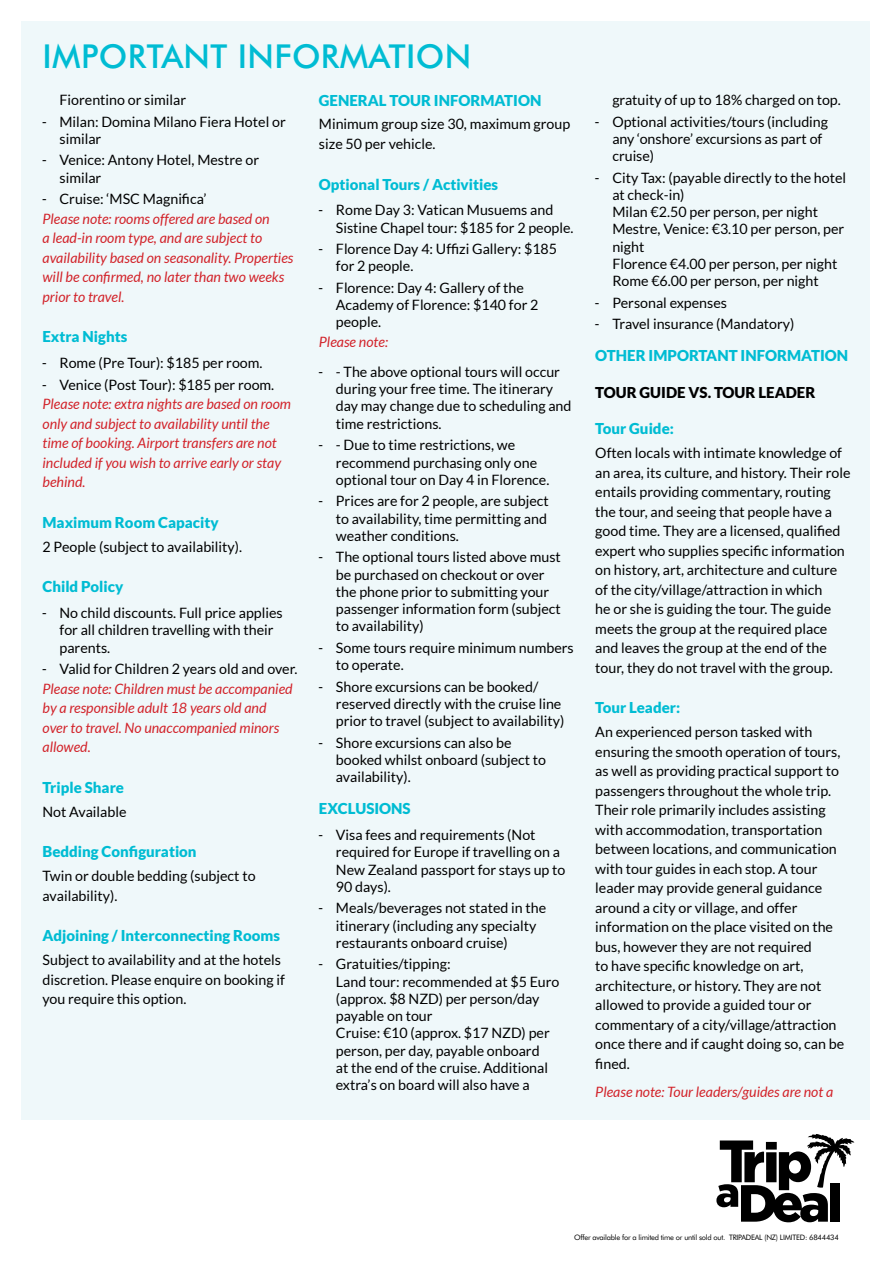
<style>
.page{position:relative;width:893px;height:1263px;background:#fff}
.page>*{position:absolute;margin:0;border:0;box-sizing:border-box;transform-origin:0 0}
.t1{font:500 33px "Futura BT";letter-spacing:.01em;color:#00bcd3}
.t2{font:900 15px "Lato";color:#00bcd3}
.t3{font:900 15px "Lato";color:#000}
.t4{font:14.25px/17.2px "Lato";color:#000}
.t5{font:italic 14.25px/19.5px "Lato";color:#d2232a}
.t6{font:7.5px "Futura BT";letter-spacing:-.03em;color:#000}
.s1{font-family:"Roboto"}
.s2{font-family:"Roboto";font-style:normal;color:#000}
.s3{font-style:normal;color:#000}
</style>
<div class="page">
<div style="left:21px;top:21px;width:849px;height:1098px;background:#eff8fa"></div>
<svg style="left:716px;top:1134px;width:138px;height:88px"></svg>
<h1 class="t1" style="left:43px;top:36px;width:430px">IMPORTANT INFORMATION</h1>
<p class="t4" style="left:60px;top:91px;width:128px">Fiorentino or similar</p>
<p class="t4" style="left:60px;top:113px;width:228px;text-indent:-17px"><span class="s1">-</span> Milan: Domina Milano Fiera Hotel or similar</p>
<p class="t4" style="left:60px;top:151px;width:201px;text-indent:-17px"><span class="s1">-</span> Venice: Antony Hotel, Mestre or similar</p>
<p class="t5" style="left:43px;top:190px;width:252px"><span class="s2">-</span> <span class="s3">Cruise: ‘MSC Magnifica’<br></span>Please note: rooms offered are based on<br>a lead-in room type, and are subject to availability based on seasonality. Properties will be confirmed, no later than two weeks prior to travel.</p>
<p class="t2" style="left:43px;top:328px;width:86px">Extra Nights</p>
<p class="t4" style="left:43px;top:354px;width:222px"><span class="s1">-</span> Rome (Pre Tour): $185 per room.</p>
<p class="t5" style="left:43px;top:375px;width:250px"><span class="s2">-</span> <span class="s3">Venice (Post Tour): $185 per room.<br></span>Please note: extra nights are based on room only and subject to availability until the time of booking. Airport transfers are not included if you wish to arrive early or stay behind.</p>
<p class="t2" style="left:43px;top:514px;width:178px">Maximum Room Capacity</p>
<p class="t4" style="left:43px;top:538px;width:201px">2 People (subject to availability).</p>
<p class="t2" style="left:43px;top:578px;width:82px">Child Policy</p>
<p class="t4" style="left:60px;top:604px;width:225px;text-indent:-17px"><span class="s1">-</span> No child discounts. Full price applies for all children travelling with their parents.</p>
<p class="t5" style="left:43px;top:660px;width:256px"><span class="s2">-</span> <span class="s3">Valid for Children 2 years old and over.<br></span>Please note: Children must be accompanied by a responsible adult 18 years old and<br>over to travel. No unaccompanied minors allowed.</p>
<p class="t2" style="left:43px;top:779px;width:83px">Triple Share</p>
<p class="t4" style="left:43px;top:803px;width:85px">Not Available</p>
<p class="t2" style="left:43px;top:843px;width:156px">Bedding Configuration</p>
<p class="t4" style="left:43px;top:866px;width:215px;line-height:19.5px">Twin or double bedding (subject to availability).</p>
<p class="t2" style="left:43px;top:927px;width:239px">Adjoining / Interconnecting Rooms</p>
<p class="t4" style="left:43px;top:950px;width:244px;line-height:19.5px">Subject to availability and at the hotels discretion. Please enquire on booking if you require this option.</p>
<p class="t2" style="left:319px;top:91px;width:224px">GENERAL TOUR INFORMATION</p>
<p class="t4" style="left:319px;top:114px;width:253px;line-height:19.5px">Minimum group size 30, maximum group size 50 per vehicle.</p>
<p class="t2" style="left:319px;top:175px;width:181px">Optional Tours / Activities</p>
<p class="t4" style="left:336px;top:202px;width:239px;text-indent:-17px"><span class="s1">-</span> Rome Day 3: Vatican Musuems and<br>Sistine Chapel tour: $185 for 2 people.</p>
<p class="t4" style="left:336px;top:240px;width:223px;text-indent:-17px"><span class="s1">-</span> Florence Day 4: Uffizi Gallery: $185 for 2 people.</p>
<p class="t4" style="left:336px;top:279px;width:204px;text-indent:-17px"><span class="s1">-</span> Florence: Day 4: Gallery of the<br>Academy of Florence: $140 for 2 people.</p>
<p class="t5" style="left:319px;top:332px;width:71px">Please note:</p>
<p class="t4" style="left:336px;top:363px;width:237px;text-indent:-17px"><span class="s1">-</span> - The above optional tours will occur during your free time. The itinerary day may change due to scheduling and time restrictions.</p>
<p class="t4" style="left:336px;top:436px;width:215px;text-indent:-17px"><span class="s1">-</span> - Due to time restrictions, we recommend purchasing only one optional tour on Day 4 in Florence.</p>
<p class="t4" style="left:336px;top:492px;width:214px;text-indent:-17px"><span class="s1">-</span> Prices are for 2 people, are subject to availability, time permitting and weather conditions.</p>
<p class="t4" style="left:336px;top:548px;width:226px;text-indent:-17px"><span class="s1">-</span> The optional tours listed above must be purchased on checkout or over the phone prior to submitting your passenger information form (subject to availability)</p>
<p class="t4" style="left:336px;top:639px;width:239px;text-indent:-17px"><span class="s1">-</span> Some tours require minimum numbers to operate.</p>
<p class="t4" style="left:336px;top:678px;width:230px;text-indent:-17px"><span class="s1">-</span> Shore excursions can be booked/ reserved directly with the cruise line prior to travel (subject to availability)</p>
<p class="t4" style="left:336px;top:734px;width:212px;text-indent:-17px"><span class="s1">-</span> Shore excursions can also be booked whilst onboard (subject to availability).</p>
<p class="t2" style="left:319px;top:800px;width:93px">EXCLUSIONS</p>
<p class="t4" style="left:336px;top:826px;width:231px;text-indent:-17px"><span class="s1">-</span> Visa fees and requirements (Not required for Europe if travelling on a<br>New Zealand passport for stays up to<br>90 days).</p>
<p class="t4" style="left:336px;top:899px;width:212px;text-indent:-17px"><span class="s1">-</span> Meals/beverages not stated in the itinerary (including any specialty restaurants onboard cruise)</p>
<p class="t4" style="left:336px;top:955px;width:225px;text-indent:-17px"><span class="s1">-</span> Gratuities/tipping:<br>Land tour: recommended at $5 Euro (approx. $8 NZD) per person/day payable on tour<br>Cruise: €10 (approx. $17 NZD) per person, per day, payable onboard<br>at the end of the cruise. Additional extra’s on board will also have a</p>
<p class="t4" style="left:612px;top:91px;width:230px">gratuity of up to 18% charged on top.</p>
<p class="t4" style="left:612px;top:113px;width:217px;text-indent:-17px"><span class="s1">-</span> Optional activities/tours (including any ‘onshore’ excursions as part of cruise)</p>
<p class="t4" style="left:612px;top:169px;width:235px;text-indent:-17px"><span class="s1">-</span> City Tax: (payable directly to the hotel at check-in)<br>Milan €2.50 per person, per night<br>Mestre, Venice: €3.10 per person, per night<br>Florence €4.00 per person, per night<br>Rome €6.00 per person, per night</p>
<p class="t4" style="left:595px;top:294px;width:133px"><span class="s1">-</span> Personal expenses</p>
<p class="t4" style="left:595px;top:315px;width:201px"><span class="s1">-</span> Travel insurance (Mandatory)</p>
<p class="t2" style="left:595px;top:347px;width:254px">OTHER IMPORTANT INFORMATION</p>
<p class="t3" style="left:595px;top:384px;width:221px">TOUR GUIDE VS. TOUR LEADER</p>
<p class="t2" style="left:595px;top:420px;width:80px">Tour Guide:</p>
<p class="t4" style="left:595px;top:443px;width:257px;line-height:19.5px">Often locals with intimate knowledge of an area, its culture, and history. Their role entails providing commentary, routing the tour, and seeing that people have a good time. They are a licensed, qualified expert who supplies specific information on history, art, architecture and culture of the city/village/attraction in which<br>he or she is guiding the tour. The guide meets the group at the required place and leaves the group at the end of the tour, they do not travel with the group.</p>
<p class="t2" style="left:595px;top:699px;width:86px">Tour Leader:</p>
<p class="t4" style="left:595px;top:722px;width:250px;line-height:19.5px">An experienced person tasked with ensuring the smooth operation of tours, as well as providing practical support to passengers throughout the whole trip.<br>Their role primarily includes assisting with accommodation, transportation between locations, and communication with tour guides in each stop. A tour leader may provide general guidance around a city or village, and offer information on the place visited on the bus, however they are not required<br>to have specific knowledge on art, architecture, or history. They are not allowed to provide a guided tour or commentary of a city/village/attraction once there and if caught doing so, can be fined.</p>
<p class="t5" style="left:595px;top:1082px;width:239px">Please note: Tour leaders/guides are not a</p>
<p class="t6" style="left:574px;top:1232px;width:266px">Offer available for a limited time or until sold out. TRIPADEAL (NZ) LIMITED: 6844434</p>
</div>
